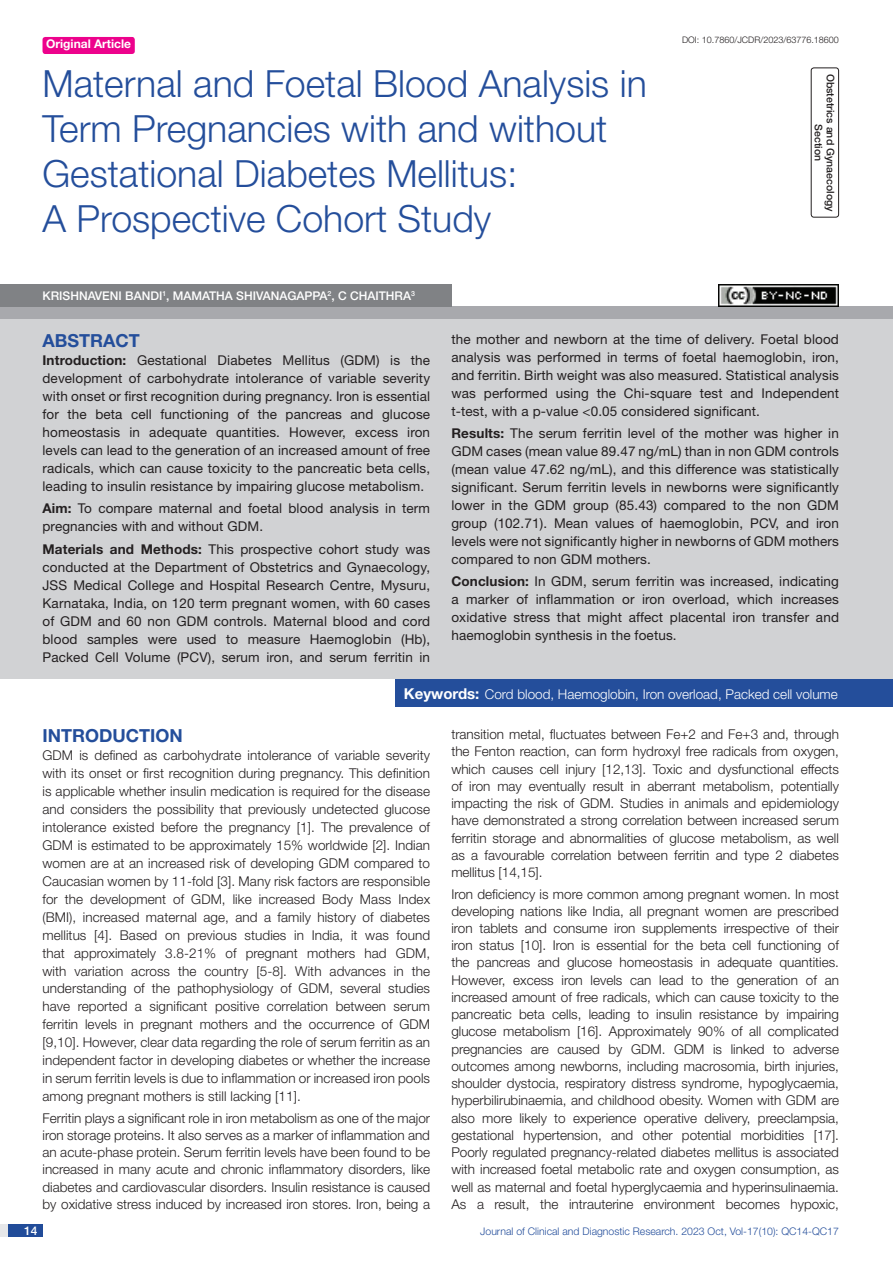
<style>
.page{position:relative;width:893px;height:1263px;background:#fff}
.page>*{position:absolute;margin:0;border:0;box-sizing:border-box;transform-origin:0 0}
.t1{font:300 37.5px/45px "Helvetica Neue";color:#244e9b}
.Heading{font:700 18px "Helvetica Neue";color:#244e9b}
.Abstract_head{font:700 18px "Helvetica Neue";color:#244e9b}
.Body_text{font:300 13.5px/17.2px "Helvetica Neue";color:#231f20;text-align:justify}
.Abstract_Text{font:13.5px/18px "Helvetica Neue";letter-spacing:.01em;color:#231f20;text-align:justify}
.Key_words{font:300 13.5px "Helvetica Neue";color:#fff}
.Author{font:500 12px "Helvetica Neue";color:#fff}
.t2{font:700 12px "Helvetica Neue";color:#fff}
.t3{font:300 10.5px "Helvetica Neue";color:#244e9b}
.section{font:500 10.5px/12px "Helvetica Neue";color:#231f20;text-align:center}
.DOI{font:300 9px "Helvetica Neue";color:#231f20}
.s1{font-weight:700}
.s2{font-weight:700;font-size:15px}
</style>
<div class="page">
<div style="left:0;top:1224px;width:43px;height:13px;background:#e6e7e9"></div>
<div style="left:8px;top:1224px;width:35px;height:13px;background:#214c99"></div>
<div style="left:43px;top:37px;width:92px;height:17px;background:#ed028c;border-radius:3px"></div>
<div style="left:811px;top:67px;width:28px;height:151px;border:1px solid #231f20;border-radius:3px"></div>
<div style="left:0;top:307px;width:893px;height:12px;background:#a8a9ad"></div>
<div style="left:0;top:284px;width:451px;height:23px;background:#808285"></div>
<div style="left:0;top:319px;width:893px;height:360px;background:#d1d2d4"></div>
<div style="left:396px;top:679px;width:497px;height:28px;background:#244e9b"></div>
<img style="left:719px;top:284px;width:120px;height:23px">
<p class="t2" style="left:46px;top:37px;width:87px">Original Article</p>
<p class="t1" style="left:43px;top:60px;width:606px">Maternal and Foetal Blood Analysis in Term Pregnancies with and without Gestational Diabetes Mellitus:<br>A Prospective Cohort Study</p>
<p class="Author" style="left:43px;top:289px;width:374px">KRISHNAVENI BANDI<sup>1</sup>, MAMATHA SHIVANAGAPPA<sup>2</sup>, C CHAITHRA<sup>3</sup></p>
<p class="DOI" style="left:682px;top:35px;width:158px">DOI: 10.7860/JCDR/2023/63776.18600</p>
<p class="section" style="left:837px;top:74px;width:139px;rotate:90deg">OBSTETRICS AND GYNAECOLOGY<br>SECTION</p>
<p class="Abstract_head" style="left:43px;top:329px;width:99px">ABSTRACT</p>
<p class="Abstract_Text" style="left:43px;top:351px;width:389px"><span class="s1">Introduction:</span> Gestational Diabetes Mellitus (GDM) is the development of carbohydrate intolerance of variable severity with onset or first recognition during pregnancy. Iron is essential for the beta cell functioning of the pancreas and glucose homeostasis in adequate quantities. However, excess iron levels can lead to the generation of an increased amount of free radicals, which can cause toxicity to the pancreatic beta cells, leading to insulin resistance by impairing glucose metabolism.</p>
<p class="Abstract_Text" style="left:43px;top:499px;width:389px"><span class="s1">Aim:</span> To compare maternal and foetal blood analysis in term pregnancies with and without GDM.</p>
<p class="Abstract_Text" style="left:43px;top:540px;width:389px"><span class="s1">Materials and Methods:</span> This prospective cohort study was conducted at the Department of Obstetrics and Gynaecology, JSS Medical College and Hospital Research Centre, Mysuru, Karnataka, India, on 120 term pregnant women, with 60 cases of GDM and 60 non GDM controls. Maternal blood and cord blood samples were used to measure Haemoglobin (Hb), Packed Cell Volume (PCV), serum iron, and serum ferritin in</p>
<p class="Abstract_Text" style="left:451px;top:330px;width:389px">the mother and newborn at the time of delivery. Foetal blood analysis was performed in terms of foetal haemoglobin, iron, and ferritin. Birth weight was also measured. Statistical analysis was performed using the Chi-square test and Independent t-test, with a p-value &lt;0.05 considered significant.</p>
<p class="Abstract_Text" style="left:451px;top:424px;width:389px"><span class="s1">Results:</span> The serum ferritin level of the mother was higher in GDM cases (mean value 89.47 ng/mL) than in non GDM controls (mean value 47.62 ng/mL), and this difference was statistically significant. Serum ferritin levels in newborns were significantly lower in the GDM group (85.43) compared to the non GDM group (102.71). Mean values of haemoglobin, PCV, and iron levels were not significantly higher in newborns of GDM mothers compared to non GDM mothers.</p>
<p class="Abstract_Text" style="left:451px;top:572px;width:389px"><span class="s1">Conclusion:</span> In GDM, serum ferritin was increased, indicating a marker of inflammation or iron overload, which increases oxidative stress that might affect placental iron transfer and haemoglobin synthesis in the foetus.</p>
<p class="Key_words" style="left:404px;top:685px;width:435px"><span class="s2">Keywords:</span> Cord blood, Haemoglobin, Iron overload, Packed cell volume</p>
<p class="Heading" style="left:43px;top:725px;width:142px">INTRODUCTION</p>
<p class="Body_text" style="left:43px;top:746px;width:389px;line-height:17.9px">GDM is defined as carbohydrate intolerance of variable severity with its onset or first recognition during pregnancy. This definition is applicable whether insulin medication is required for the disease and considers the possibility that previously undetected glucose intolerance existed before the pregnancy [1]. The prevalence of GDM is estimated to be approximately 15% worldwide [2]. Indian women are at an increased risk of developing GDM compared to Caucasian women by 11-fold [3]. Many risk factors are responsible for the development of GDM, like increased Body Mass Index (BMI), increased maternal age, and a family history of diabetes mellitus [4]. Based on previous studies in India, it was found that approximately 3.8-21% of pregnant mothers had GDM, with variation across the country [5-8]. With advances in the understanding of the pathophysiology of GDM, several studies have reported a significant positive correlation between serum ferritin levels in pregnant mothers and the occurrence of GDM [9,10]. However, clear data regarding the role of serum ferritin as an independent factor in developing diabetes or whether the increase in serum ferritin levels is due to inflammation or increased iron pools among pregnant mothers is still lacking [11].</p>
<p class="Body_text" style="left:43px;top:1109px;width:389px">Ferritin plays a significant role in iron metabolism as one of the major iron storage proteins. It also serves as a marker of inflammation and an acute-phase protein. Serum ferritin levels have been found to be increased in many acute and chronic inflammatory disorders, like diabetes and cardiovascular disorders. Insulin resistance is caused by oxidative stress induced by increased iron stores. Iron, being a</p>
<p class="Body_text" style="left:451px;top:725px;width:389px">transition metal, fluctuates between Fe+2 and Fe+3 and, through the Fenton reaction, can form hydroxyl free radicals from oxygen, which causes cell injury [12,13]. Toxic and dysfunctional effects of iron may eventually result in aberrant metabolism, potentially impacting the risk of GDM. Studies in animals and epidemiology have demonstrated a strong correlation between increased serum ferritin storage and abnormalities of glucose metabolism, as well as a favourable correlation between ferritin and type 2 diabetes mellitus [14,15].</p>
<p class="Body_text" style="left:451px;top:885px;width:389px">Iron deficiency is more common among pregnant women. In most developing nations like India, all pregnant women are prescribed iron tablets and consume iron supplements irrespective of their iron status [10]. Iron is essential for the beta cell functioning of the pancreas and glucose homeostasis in adequate quantities.<br>However, excess iron levels can lead to the generation of an increased amount of free radicals, which can cause toxicity to the pancreatic beta cells, leading to insulin resistance by impairing glucose metabolism [16]. Approximately 90% of all complicated pregnancies are caused by GDM. GDM is linked to adverse outcomes among newborns, including macrosomia, birth injuries, shoulder dystocia, respiratory distress syndrome, hypoglycaemia, hyperbilirubinaemia, and childhood obesity. Women with GDM are also more likely to experience operative delivery, preeclampsia, gestational hypertension, and other potential morbidities [17].<br>Poorly regulated pregnancy-related diabetes mellitus is associated with increased foetal metabolic rate and oxygen consumption, as well as maternal and foetal hyperglycaemia and hyperinsulinaemia.<br>As a result, the intrauterine environment becomes hypoxic,</p>
<p class="Author" style="left:24px;top:1223px;width:15px">14</p>
<p class="t3" style="left:480px;top:1225px;width:360px">Journal of Clinical and Diagnostic Research. 2023 Oct, Vol-17(10): QC14-QC17</p>
</div>
